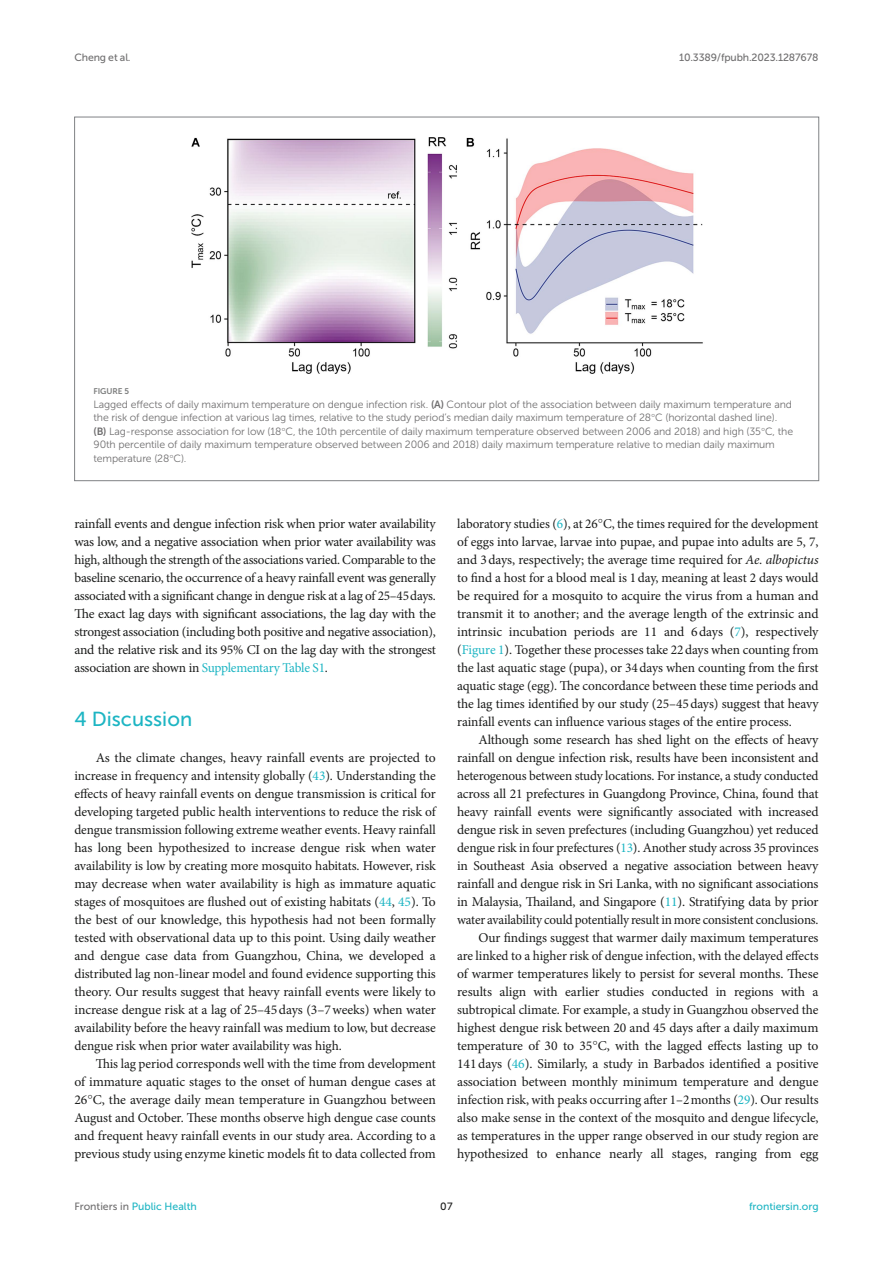
<style>
.page{position:relative;width:893px;height:1263px;background:#fff}
.page>*{position:absolute;margin:0;border:0;box-sizing:border-box;transform-origin:0 0}
.HEAD_1{font:20.25px "Museo Sans 500";color:#1db5c3}
.TEXT{font:13.5px/18px "Minion Pro";letter-spacing:-.01em;color:#1b1c1b;text-align:justify}
.TEXT_FLUSH{font:13.5px/18px "Minion Pro";letter-spacing:-.005em;color:#1b1c1b;text-align:justify}
.FIG_LEG{font:10.5px/13.5px "Museo Sans 300";letter-spacing:-.01em;color:#706f70}
.t1{font:10.5px "Museo Sans 500";color:#1db5c3}
.t2{font:10.5px "Museo Sans 500";letter-spacing:-.015em;color:#706f70}
.t3{font:10.5px "Museo Sans 500";color:#1b1c1b}
.FIG_HD{font:8.25px "Museo Sans 700";letter-spacing:-.01em;color:#7e7f7f}
.s1{font-family:"Museo Sans 700"}
.s2{font-family:"STIX"}
.s3{color:#1db5c3}
.s4{font-style:italic}
.s5{color:#706f70}
</style>
<div class="page">
<img style="left:191px;top:137px;width:512px;height:237px">
<p class="t2" style="left:74px;top:51px;width:58px">Cheng et al.</p>
<p class="t2" style="left:679px;top:51px;width:141px">10.3389/fpubh.2023.1287678</p>
<p class="FIG_HD" style="left:94px;top:387px;width:37px">FIGURE 5</p>
<p class="FIG_LEG" style="left:94px;top:397px;width:701px">Lagged effects of daily maximum temperature on dengue infection risk. <span class="s1">(A)</span> Contour plot of the association between daily maximum temperature and the risk of dengue infection at various lag times, relative to the study period’s median daily maximum temperature of 28<span class="s2">°</span>C (horizontal dashed line).<br><span class="s1">(B)</span> Lag-response association for low (18<span class="s2">°</span>C, the 10th percentile of daily maximum temperature observed between 2006 and 2018) and high (35<span class="s2">°</span>C, the 90th percentile of daily maximum temperature observed between 2006 and 2018) daily maximum temperature relative to median daily maximum temperature (28<span class="s2">°</span>C).</p>
<p class="TEXT" style="left:74px;top:515px;width:363px">rainfall events and dengue infection risk when prior water availability was low, and a negative association when prior water availability was high, although the strength of the associations varied. Comparable to the baseline scenario, the occurrence of a heavy rainfall event was generally associated with a significant change in dengue risk at a lag of 25–45days.<br>The exact lag days with significant associations, the lag day with the strongest association (including both positive and negative association), and the relative risk and its 95% CI on the lag day with the strongest association are shown in <span class="s3">Supplementary Table S1</span>.</p>
<p class="HEAD_1" style="left:74px;top:708px;width:119px">4 Discussion</p>
<p class="TEXT_FLUSH" style="left:74px;top:749px;width:363px;text-indent:21px">As the climate changes, heavy rainfall events are projected to increase in frequency and intensity globally (<span class="s3">43</span>). Understanding the effects of heavy rainfall events on dengue transmission is critical for developing targeted public health interventions to reduce the risk of dengue transmission following extreme weather events. Heavy rainfall has long been hypothesized to increase dengue risk when water availability is low by creating more mosquito habitats. However, risk may decrease when water availability is high as immature aquatic stages of mosquitoes are flushed out of existing habitats (<span class="s3">44</span>, <span class="s3">45</span>). To the best of our knowledge, this hypothesis had not been formally tested with observational data up to this point. Using daily weather and dengue case data from Guangzhou, China, we developed a distributed lag non-linear model and found evidence supporting this theory. Our results suggest that heavy rainfall events were likely to increase dengue risk at a lag of 25–45days (3–7weeks) when water availability before the heavy rainfall was medium to low, but decrease dengue risk when prior water availability was high.</p>
<p class="TEXT" style="left:74px;top:1055px;width:363px;text-indent:21px">This lag period corresponds well with the time from development of immature aquatic stages to the onset of human dengue cases at 26<span class="s2">°</span>C, the average daily mean temperature in Guangzhou between August and October. These months observe high dengue case counts and frequent heavy rainfall events in our study area. According to a previous study using enzyme kinetic models fit to data collected from</p>
<p class="TEXT" style="left:457px;top:515px;width:363px">laboratory studies (<span class="s3">6</span>), at 26<span class="s2">°</span>C, the times required for the development of eggs into larvae, larvae into pupae, and pupae into adults are 5, 7, and 3days, respectively; the average time required for <span class="s4">Ae. albopictus </span>to find a host for a blood meal is 1day, meaning at least 2 days would be required for a mosquito to acquire the virus from a human and transmit it to another; and the average length of the extrinsic and intrinsic incubation periods are 11 and 6days (<span class="s3">7</span>), respectively (<span class="s3">Figure 1</span>). Together these processes take 22days when counting from the last aquatic stage (pupa), or 34days when counting from the first aquatic stage (egg). The concordance between these time periods and the lag times identified by our study (25–45days) suggest that heavy rainfall events can influence various stages of the entire process.</p>
<p class="TEXT" style="left:457px;top:731px;width:363px;text-indent:21px">Although some research has shed light on the effects of heavy rainfall on dengue infection risk, results have been inconsistent and heterogenous between study locations. For instance, a study conducted across all 21 prefectures in Guangdong Province, China, found that heavy rainfall events were significantly associated with increased dengue risk in seven prefectures (including Guangzhou) yet reduced dengue risk in four prefectures (<span class="s3">13</span>). Another study across 35 provinces in Southeast Asia observed a negative association between heavy rainfall and dengue risk in Sri Lanka, with no significant associations in Malaysia, Thailand, and Singapore (<span class="s3">11</span>). Stratifying data by prior water availability could potentially result in more consistent conclusions.</p>
<p class="TEXT" style="left:457px;top:929px;width:363px;text-indent:21px">Our findings suggest that warmer daily maximum temperatures are linked to a higher risk of dengue infection, with the delayed effects of warmer temperatures likely to persist for several months. These results align with earlier studies conducted in regions with a subtropical climate. For example, a study in Guangzhou observed the highest dengue risk between 20 and 45 days after a daily maximum temperature of 30 to 35<span class="s2">°</span>C, with the lagged effects lasting up to 141days (<span class="s3">46</span>). Similarly, a study in Barbados identified a positive association between monthly minimum temperature and dengue infection risk, with peaks occurring after 1–2months (<span class="s3">29</span>). Our results also make sense in the context of the mosquito and dengue lifecycle, as temperatures in the upper range observed in our study region are hypothesized to enhance nearly all stages, ranging from egg</p>
<p class="t1" style="left:74px;top:1200px;width:124px"><span class="s5">Frontiers in</span> Public Health</p>
<p class="t3" style="left:440px;top:1200px;width:14px">07</p>
<p class="t1" style="left:749px;top:1200px;width:71px">frontiersin.org</p>
</div>
